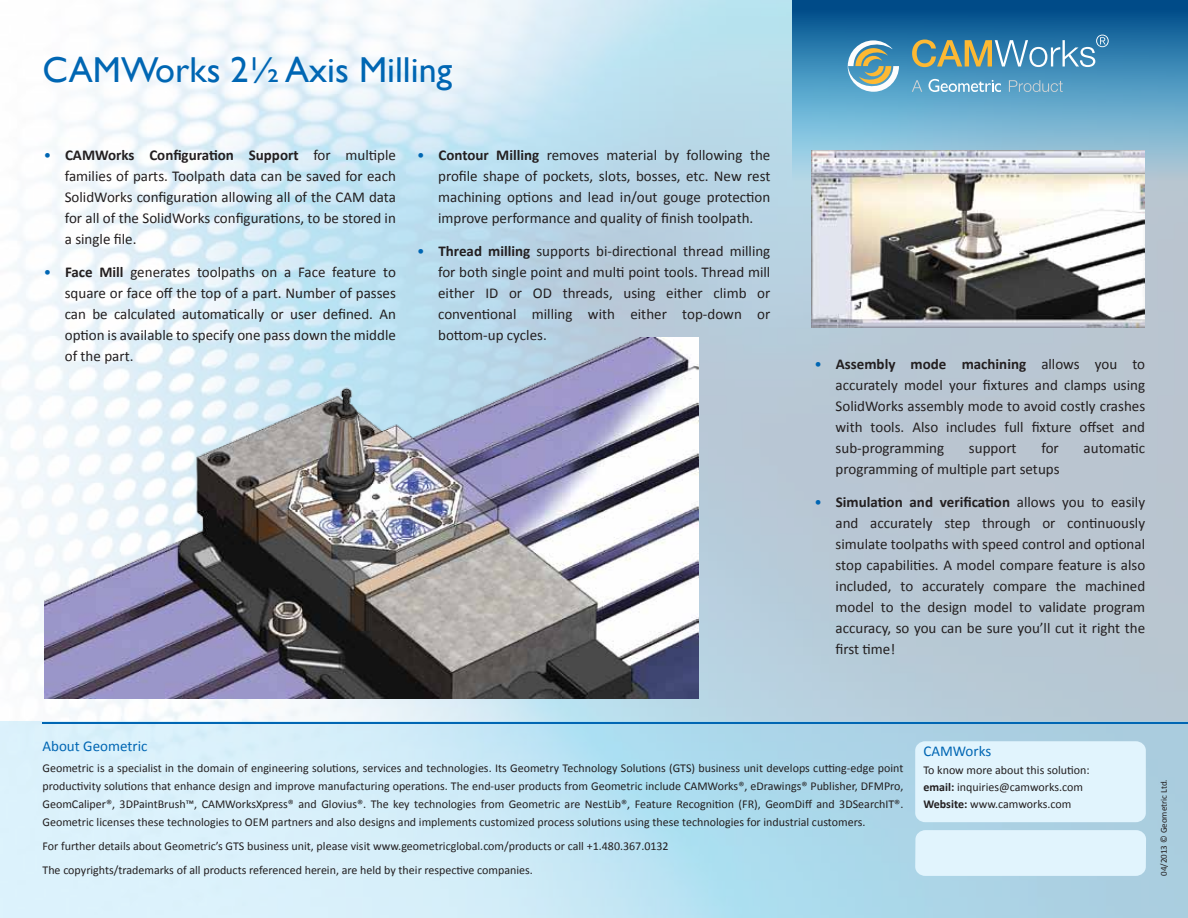
<style>
.page{position:relative;width:1188px;height:918px;background:#fff}
.page>*{position:absolute;margin:0;border:0;box-sizing:border-box;transform-origin:0 0}
.t1{font:36px "Gill Sans";color:#0066b3}
.t2{font:15px/21px "Calibri";color:#231f20;text-align:justify}
.t3{font:15px "Calibri";color:#0066b3}
.t4{font:12px/18px "Calibri";color:#231f20}
.t5{font:9px "Calibri";color:#231f20}
.s1{color:#0066b3}
.s2{font-weight:700}
</style>
<div class="page">
<img style="left:0;top:0;width:1188px;height:722px">
<svg style="left:0;top:722px;width:1188px;height:196px;background:#c2e4f2"></svg>
<svg style="left:792px;top:0;width:396px;height:184px;background:#4d92bb"></svg>
<div style="left:915px;top:830px;width:231px;height:46px;background:#e1f4fd;border-radius:10px"></div>
<hr style="left:43px;top:722px;width:1145px;height:1px;background:#0066b3">
<div style="left:915px;top:741px;width:231px;height:81px;background:#e1f4fd;border-radius:10px"></div>
<svg style="left:912px;top:35px;width:197px;height:32px;background:#6292a3"></svg>
<svg style="left:848px;top:40px;width:51px;height:52px"></svg>
<svg style="left:929px;top:79px;width:72px;height:13px"></svg>
<svg style="left:912px;top:80px;width:10px;height:12px"></svg>
<svg style="left:1009px;top:80px;width:54px;height:12px"></svg>
<img style="left:44px;top:338px;width:655px;height:361px">
<img style="left:812px;top:150px;width:332px;height:178px">
<h1 class="t1" style="left:43px;top:49px;width:411px">CAMWorks 2½ Axis Milling</h1>
<p class="t2" style="left:65px;top:144px;width:333px;text-indent:-21px"><span class="s1">•</span> <span class="s2">CAMWorks Configuration Support</span> for multiple families of parts. Toolpath data can be saved for each SolidWorks configuration allowing all of the CAM data for all of the SolidWorks configurations, to be stored in a single file.</p>
<p class="t2" style="left:65px;top:261px;width:333px;text-indent:-21px"><span class="s1">•</span> <span class="s2">Face Mill</span> generates toolpaths on a Face feature to square or face off the top of a part. Number of passes can be calculated automatically or user defined. An option is available to specify one pass down the middle of the part.</p>
<p class="t2" style="left:438px;top:144px;width:334px;text-indent:-21px"><span class="s1">•</span> <span class="s2">Contour Milling</span> removes material by following the profile shape of pockets, slots, bosses, etc. New rest machining options and lead in/out gouge protection improve performance and quality of finish toolpath.</p>
<p class="t2" style="left:438px;top:240px;width:334px;text-indent:-21px"><span class="s1">•</span> <span class="s2">Thread milling</span> supports bi-directional thread milling for both single point and multi point tools. Thread mill either ID or OD threads, using either climb or conventional milling with either top-down or bottom-up cycles.</p>
<p class="t2" style="left:836px;top:352px;width:311px;text-indent:-21px"><span class="s1">•</span> <span class="s2">Assembly mode machining</span> allows you to accurately model your fixtures and clamps using SolidWorks assembly mode to avoid costly crashes with tools. Also includes full fixture offset and sub-programming</p>
<p class="t2" style="left:969px;top:436px;width:49px">support</p>
<p class="t2" style="left:1041px;top:436px;width:19px">for</p>
<p class="t2" style="left:1084px;top:436px;width:63px">automatic</p>
<p class="t2" style="left:836px;top:457px;width:225px">programming of multiple part setups</p>
<p class="t2" style="left:836px;top:490px;width:311px;text-indent:-21px"><span class="s1">•</span> <span class="s2">Simulation and verification</span> allows you to easily and accurately step through or continuously simulate toolpaths with speed control and optional stop capabilities. A model compare feature is also included, to accurately compare the machined model to the design model to validate program accuracy, so you can be sure you’ll cut it right the first time!</p>
<p class="t3" style="left:43px;top:737px;width:107px">About Geometric</p>
<p class="t4" style="left:43px;top:759px;width:862px;text-align:justify">Geometric is a specialist in the domain of engineering solutions, services and technologies. Its Geometry Technology Solutions (GTS) business unit develops cutting-edge point productivity solutions that enhance design and improve manufacturing operations. The end-user products from Geometric include CAMWorks®, eDrawings® Publisher, DFMPro, GeomCaliper®, 3DPaintBrush™, CAMWorksXpress® and Glovius®. The key technologies from Geometric are NestLib®, Feature Recognition (FR), GeomDiff and 3DSearchIT®.<br>Geometric licenses these technologies to OEM partners and also designs and implements customized process solutions using these technologies for industrial customers.</p>
<p class="t4" style="left:43px;top:834px;width:628px;line-height:24px">For further details about Geometric’s GTS business unit, please visit www.geometricglobal.com/products or call +1.480.367.0132<br>The copyrights/trademarks of all products referenced herein, are held by their respective companies.</p>
<p class="t3" style="left:923px;top:742px;width:69px">CAMWorks</p>
<p class="t4" style="left:923px;top:760px;width:168px;line-height:17.4px">To know more about this solution: <span class="s2">email:</span> inquiries@camworks.com<br><span class="s2">Website:</span> www.camworks.com</p>
<p class="t5" style="left:1158px;top:876px;width:98px;rotate:-90deg">04/2013 © Geometric Ltd.</p>
</div>
